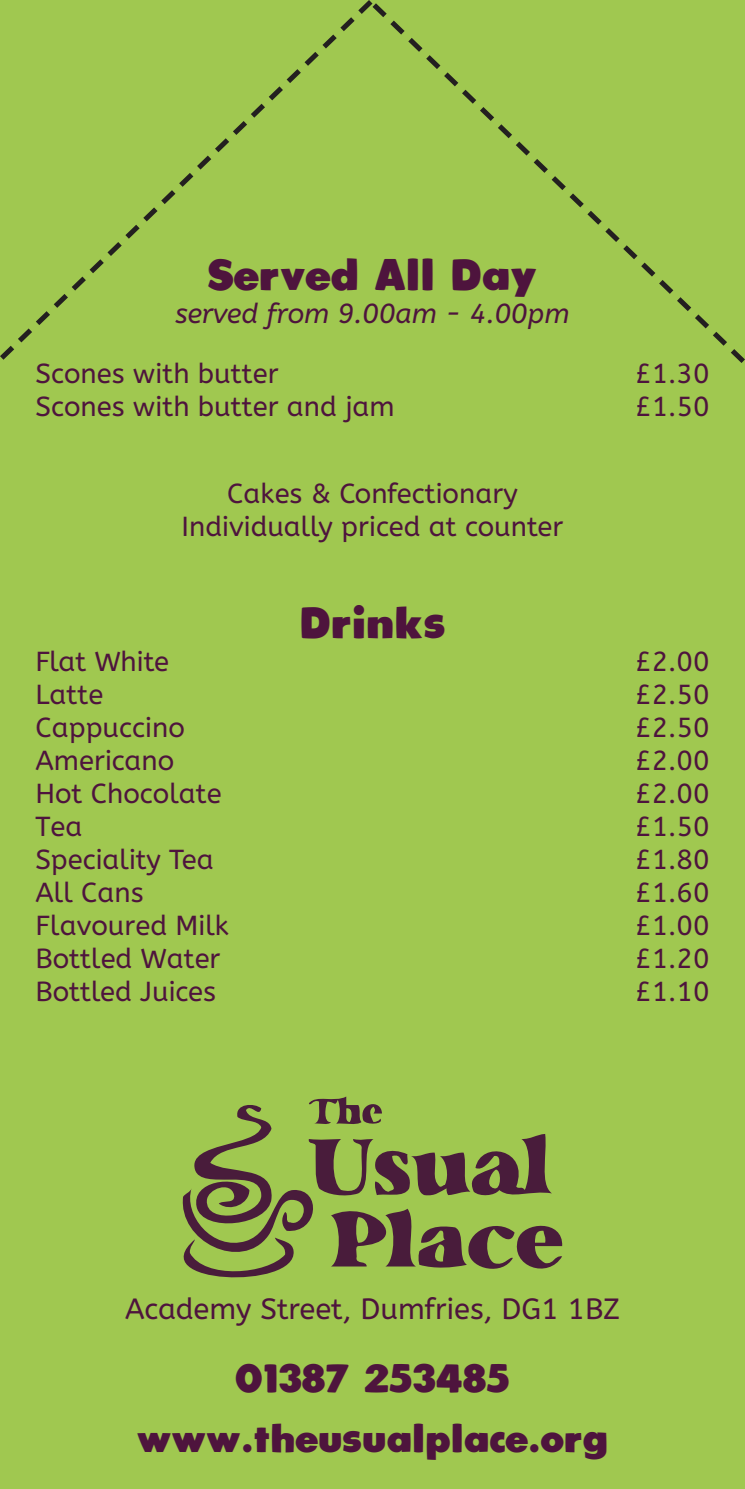
<style>
.page{position:relative;width:745px;height:1489px;background:#fff}
.page>*{position:absolute;margin:0;border:0;box-sizing:border-box;transform-origin:0 0}
.t1{font:42.5px "Plumpfull";color:#4e143d}
.t2{font:38.25px "Plumpfull";color:#4e143d}
.t3{font:29.25px "A Bee Zee";color:#4e143d}
.t4{font:27.5px "A Bee Zee";color:#4e143d}
.t5{font:italic 27.5px "A Bee Zee";color:#4e143d}
</style>
<div class="page">
<div style="left:0;top:0;width:744px;height:1488px;background:#a0c850"></div>
<svg style="left:182px;top:1096px;width:381px;height:182px"></svg>
<svg style="left:0;top:2px;width:367px;height:358px"></svg>
<svg style="left:367px;top:0;width:377px;height:363px"></svg>
<p class="t1" style="left:208px;top:245px;width:330px">Served All Day</p>
<p class="t5" style="left:175px;top:297px;width:395px">served from 9.00am - 4.00pm</p>
<p class="t4" style="left:35px;top:357px;width:244px">Scones with butter</p>
<p class="t4" style="left:634px;top:357px;width:76px">£1.30</p>
<p class="t4" style="left:35px;top:390px;width:360px">Scones with butter and jam</p>
<p class="t4" style="left:634px;top:390px;width:76px">£1.50</p>
<p class="t4" style="left:227px;top:477px;width:292px">Cakes &amp; Confectionary</p>
<p class="t4" style="left:181px;top:510px;width:383px">Individually priced at counter</p>
<p class="t1" style="left:299px;top:593px;width:147px">Drinks</p>
<p class="t4" style="left:35px;top:645px;width:135px">Flat White</p>
<p class="t4" style="left:634px;top:645px;width:76px">£2.00</p>
<p class="t4" style="left:35px;top:678px;width:69px">Latte</p>
<p class="t4" style="left:634px;top:678px;width:76px">£2.50</p>
<p class="t4" style="left:35px;top:711px;width:151px">Cappuccino</p>
<p class="t4" style="left:634px;top:711px;width:76px">£2.50</p>
<p class="t4" style="left:35px;top:744px;width:140px">Americano</p>
<p class="t4" style="left:634px;top:744px;width:76px">£2.00</p>
<p class="t4" style="left:35px;top:777px;width:188px">Hot Chocolate</p>
<p class="t4" style="left:634px;top:777px;width:76px">£2.00</p>
<p class="t4" style="left:35px;top:810px;width:48px">Tea</p>
<p class="t4" style="left:634px;top:810px;width:76px">£1.50</p>
<p class="t4" style="left:35px;top:843px;width:180px">Speciality Tea</p>
<p class="t4" style="left:634px;top:843px;width:76px">£1.80</p>
<p class="t4" style="left:35px;top:876px;width:110px">All Cans</p>
<p class="t4" style="left:634px;top:876px;width:76px">£1.60</p>
<p class="t4" style="left:35px;top:909px;width:195px">Flavoured Milk</p>
<p class="t4" style="left:634px;top:909px;width:76px">£1.00</p>
<p class="t4" style="left:35px;top:942px;width:186px">Bottled Water</p>
<p class="t4" style="left:634px;top:942px;width:76px">£1.20</p>
<p class="t4" style="left:35px;top:975px;width:182px">Bottled Juices</p>
<p class="t4" style="left:634px;top:975px;width:76px">£1.10</p>
<p class="t3" style="left:125px;top:1291px;width:496px">Academy Street, Dumfries, DG1 1BZ</p>
<p class="t2" style="left:235px;top:1351px;width:275px">01387 253485</p>
<p class="t2" style="left:137px;top:1412px;width:472px">www.theusualplace.org</p>
</div>
